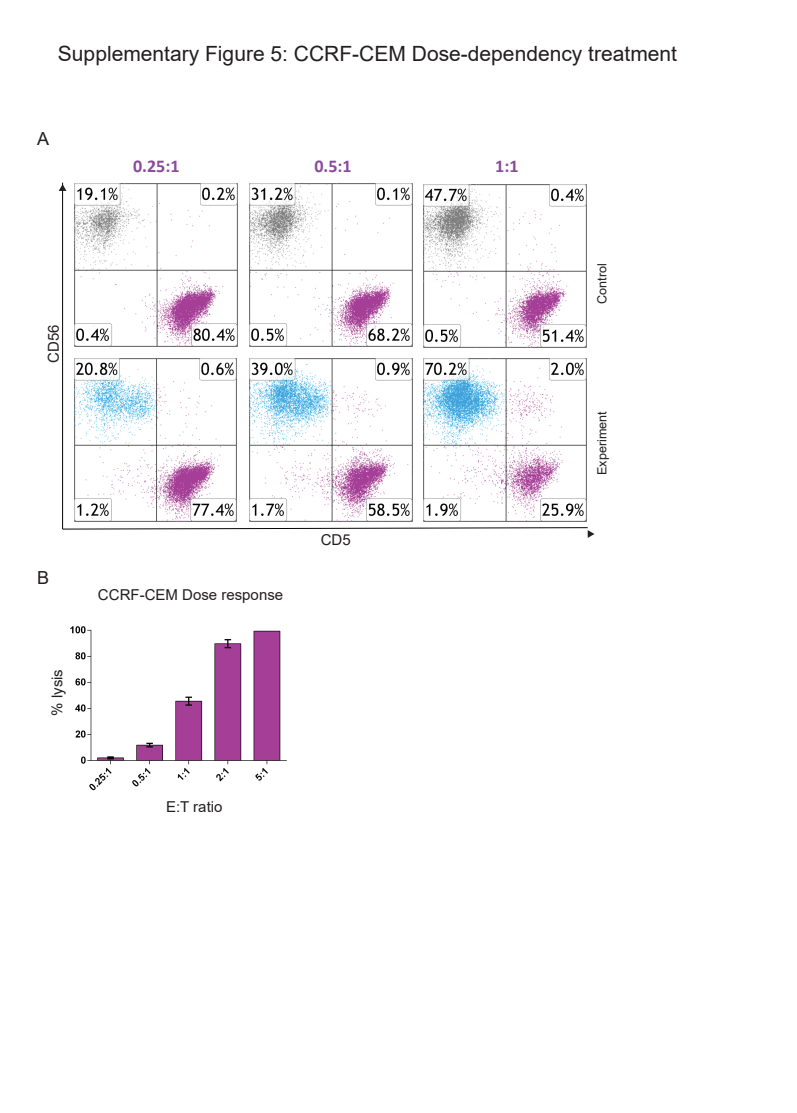
<style>
.page{position:relative;width:797px;height:1113px;background:#fff}
.page>*{position:absolute;margin:0;border:0;box-sizing:border-box;transform-origin:0 0}
.t1{font:21px "Arial";color:#231f20}
.t2{font:700 18px "Calibri";color:#8b4b9d}
.t3{font:18px "Arial";color:#231f20}
.t4{font:15px "Arial";color:#231f20}
.t5{font:12.6px "Arial";color:#231f20}
</style>
<div class="page">
<img style="left:423px;top:358px;width:164px;height:164px">
<img style="left:249px;top:358px;width:164px;height:164px">
<img style="left:74px;top:358px;width:163px;height:164px">
<img style="left:423px;top:184px;width:164px;height:164px">
<img style="left:249px;top:183px;width:164px;height:164px">
<img style="left:74px;top:183px;width:164px;height:164px">
<img style="left:70px;top:626px;width:217px;height:165px">
<hr style="left:62px;top:183px;width:1px;height:346px;background:#040503">
<svg style="left:59px;top:184px;width:7px;height:7px"></svg>
<svg style="left:62px;top:527px;width:532px;height:11px"></svg>
<p class="t1" style="left:58px;top:39px;width:620px">Supplementary Figure 5: CCRF-CEM Dose-dependency treatment</p>
<p class="t3" style="left:37px;top:126px;width:14px">A</p>
<p class="t2" style="left:133px;top:153px;width:48px">0.25:1</p>
<p class="t2" style="left:314px;top:153px;width:39px">0.5:1</p>
<p class="t2" style="left:495px;top:153px;width:25px">1:1</p>
<p class="t5" style="left:593px;top:304px;width:42px;rotate:-90deg">Control</p>
<p class="t4" style="left:43px;top:363px;width:40px;rotate:-90deg">CD56</p>
<p class="t3" style="left:37px;top:565px;width:14px">B</p>
<p class="t4" style="left:47px;top:716px;width:48px;rotate:-90deg">% lysis</p>
<p class="t4" style="left:98px;top:584px;width:187px">CCRF-CEM Dose response</p>
<p class="t4" style="left:166px;top:796px;width:58px">E:T ratio</p>
<p class="t4" style="left:320px;top:529px;width:31px">CD5</p>
<p class="t5" style="left:593px;top:475px;width:65px;rotate:-90deg">Experiment</p>
</div>
